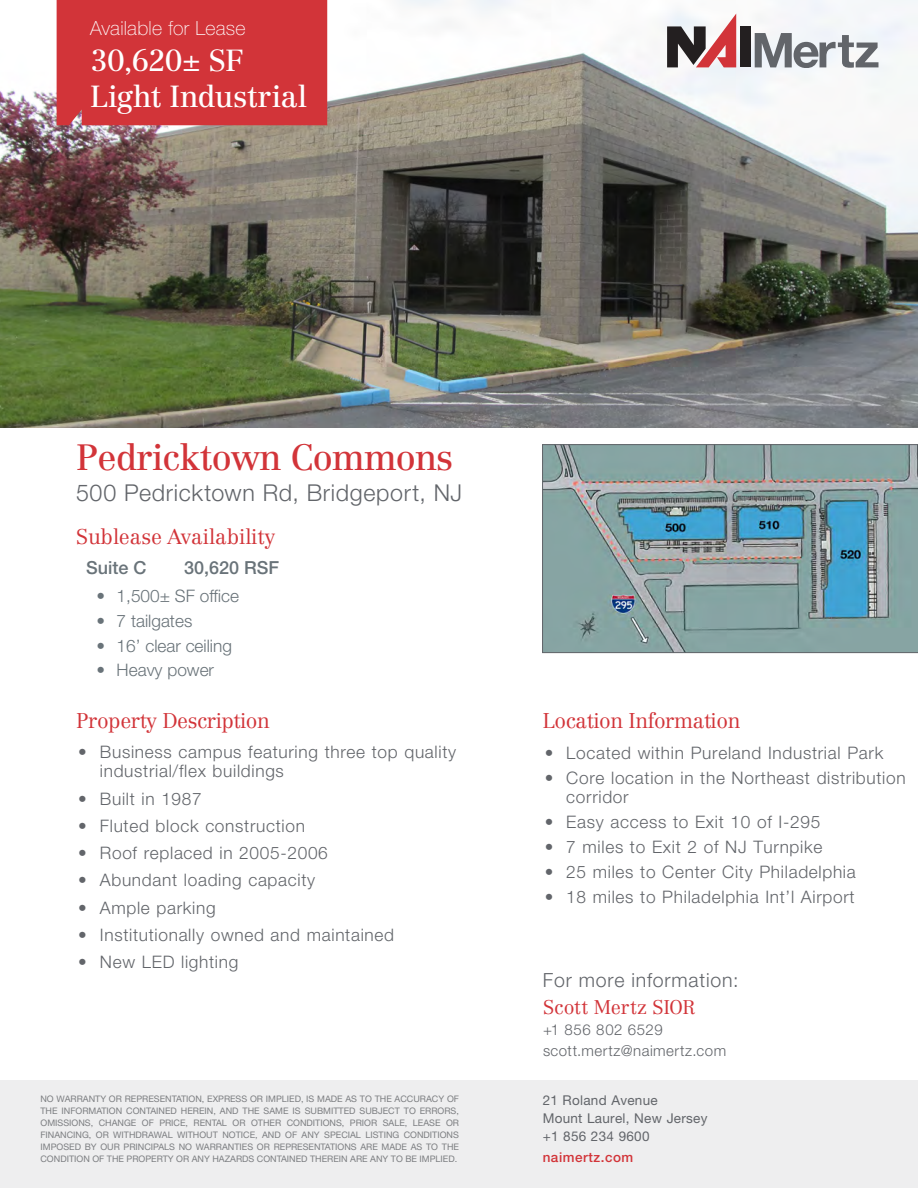
<style>
.page{position:relative;width:918px;height:1188px;background:#fff}
.page>*{position:absolute;margin:0;border:0;box-sizing:border-box;transform-origin:0 0}
.t1{font:36px "Centennial LT Std";letter-spacing:-.02em;color:#d23439}
.t2{font:30px "Centennial LT Std";letter-spacing:-.015em;color:#fff}
.t3{font:300 23.25px "Helvetica Neue LT Std";letter-spacing:.025em;color:#62656a}
.t4{font:300 21px "Centennial LT Std";letter-spacing:-.02em;color:#d23439}
.t5{font:300 21px "Centennial LT Std";color:#d23439}
.t6{font:300 19.5px "Helvetica Neue LT Std";letter-spacing:.04em;color:#62656a}
.t7{font:100 19.5px "Helvetica Neue LT Std";letter-spacing:.015em;color:#fff}
.t8{font:300 19.5px "Centennial LT Std";letter-spacing:-.005em;color:#d23439}
.t9{font:500 18px "Helvetica Neue LT Std";color:#697379}
.t10{font:300 17.25px/19.2px "Helvetica Neue LT Std";letter-spacing:.04em;color:#62656a}
.t11{font:300 17.25px "Helvetica Neue LT Std";color:#697379}
.t12{font:300 15px "Helvetica Neue LT Std";letter-spacing:.035em;color:#62656a}
.t13{font:13.5px "Helvetica Neue LT Std";letter-spacing:.02em;color:#62656a}
.t14{font:500 13.5px "Helvetica Neue LT Std";letter-spacing:.04em;color:#d23439}
.t15{font:9px/12.1px "Helvetica Neue LT Std";color:#7c7e81;text-align:justify}
</style>
<div class="page">
<img style="left:0;top:0;width:918px;height:427px">
<div style="left:0;top:1080px;width:918px;height:108px;background:#eeeeef"></div>
<div style="left:740px;top:26px;width:11px;height:41px;background:#231f20"></div>
<svg style="left:667px;top:14px;width:69px;height:53px"></svg>
<svg style="left:755px;top:33px;width:123px;height:35px"></svg>
<svg style="left:542px;top:445px;width:376px;height:208px;background:#829ea3"></svg>
<div style="left:57px;top:0;width:270px;height:125px;background:#d23439"></div>
<p class="t7" style="left:90px;top:17px;width:157px">Available for Lease</p>
<p class="t2" style="left:90px;top:43px;width:155px">30,620± SF</p>
<p class="t2" style="left:90px;top:79px;width:218px">Light Industrial</p>
<p class="t1" style="left:76px;top:436px;width:379px">Pedricktown Commons</p>
<p class="t3" style="left:76px;top:479px;width:387px">500 Pedricktown Rd, Bridgeport, NJ</p>
<p class="t5" style="left:76px;top:524px;width:201px">Sublease Availability</p>
<p class="t9" style="left:86px;top:557px;width:62px">Suite C</p>
<p class="t9" style="left:184px;top:557px;width:97px">30,620 RSF</p>
<p class="t11" style="left:96px;top:585px;width:144px">• 1,500± SF office</p>
<p class="t11" style="left:96px;top:610px;width:97px">• 7 tailgates</p>
<p class="t11" style="left:96px;top:635px;width:137px">• 16’ clear ceiling</p>
<p class="t11" style="left:96px;top:660px;width:119px">• Heavy power</p>
<p class="t4" style="left:76px;top:709px;width:195px">Property Description</p>
<p class="t10" style="left:100px;top:742px;width:358px;text-indent:-22px">• Business campus featuring three top quality industrial/flex buildings</p>
<p class="t10" style="left:78px;top:789px;width:125px">• Built in 1987</p>
<p class="t10" style="left:78px;top:816px;width:228px">• Fluted block construction</p>
<p class="t10" style="left:78px;top:843px;width:251px">• Roof replaced in 2005-2006</p>
<p class="t10" style="left:78px;top:870px;width:238px">• Abundant loading capacity</p>
<p class="t10" style="left:78px;top:898px;width:139px">• Ample parking</p>
<p class="t10" style="left:78px;top:925px;width:317px">• Institutionally owned and maintained</p>
<p class="t10" style="left:78px;top:952px;width:162px">• New LED lighting</p>
<p class="t4" style="left:543px;top:709px;width:199px">Location Information</p>
<p class="t10" style="left:545px;top:743px;width:340px">• Located within Pureland Industrial Park</p>
<p class="t10" style="left:566px;top:767px;width:341px;text-indent:-22px">• Core location in the Northeast distribution corridor</p>
<p class="t10" style="left:545px;top:812px;width:277px">• Easy access to Exit 10 of I-295</p>
<p class="t10" style="left:545px;top:837px;width:279px">• 7 miles to Exit 2 of NJ Turnpike</p>
<p class="t10" style="left:545px;top:862px;width:313px">• 25 miles to Center City Philadelphia</p>
<p class="t10" style="left:545px;top:887px;width:311px">• 18 miles to Philadelphia Int’l Airport</p>
<p class="t6" style="left:543px;top:968px;width:197px">For more information:</p>
<p class="t8" style="left:543px;top:995px;width:154px">Scott Mertz SIOR</p>
<p class="t12" style="left:543px;top:1020px;width:121px">+1 856 802 6529</p>
<p class="t12" style="left:543px;top:1041px;width:185px">scott.mertz@naimertz.com</p>
<p class="t15" style="left:40px;top:1092px;width:420px">NO WARRANTY OR REPRESENTATION, EXPRESS OR IMPLIED, IS MADE AS TO THE ACCURACY OF THE INFORMATION CONTAINED HEREIN, AND THE SAME IS SUBMITTED SUBJECT TO ERRORS, OMISSIONS, CHANGE OF PRICE, RENTAL OR OTHER CONDITIONS, PRIOR SALE, LEASE OR FINANCING, OR WITHDRAWAL WITHOUT NOTICE, AND OF ANY SPECIAL LISTING CONDITIONS IMPOSED BY OUR PRINCIPALS NO WARRANTIES OR REPRESENTATIONS ARE MADE AS TO THE CONDITION OF THE PROPERTY OR ANY HAZARDS CONTAINED THEREIN ARE ANY TO BE IMPLIED.</p>
<p class="t13" style="left:543px;top:1092px;width:117px">21 Roland Avenue</p>
<p class="t13" style="left:543px;top:1110px;width:166px">Mount Laurel, New Jersey</p>
<p class="t13" style="left:543px;top:1128px;width:108px">+1 856 234 9600</p>
<p class="t14" style="left:543px;top:1149px;width:92px">naimertz.com</p>
</div>
